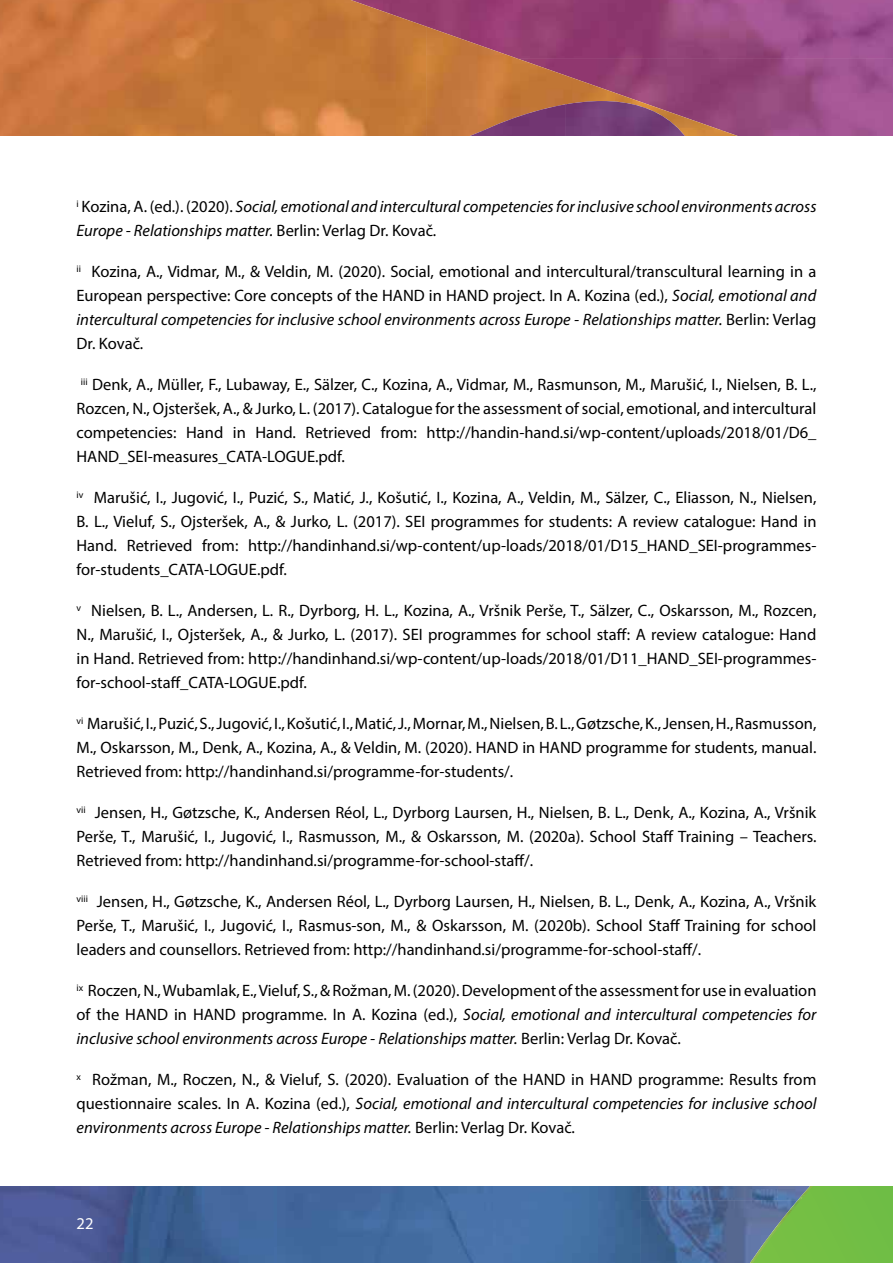
<style>
.page{position:relative;width:893px;height:1263px;background:#fff}
.page>*{position:absolute;margin:0;border:0;box-sizing:border-box;transform-origin:0 0}
.t1{font:16.5px/24px "Myriad Pro";color:#000;text-align:justify}
.t2{font:italic 16.5px/24px "Myriad Pro";color:#000}
.t3{font:16.5px "Myriad Pro";color:#fff}
.s1{font-style:normal}
.s2{font-style:italic}
</style>
<div class="page">
<img style="left:427px;top:0;width:466px;height:58px">
<img style="left:573px;top:58px;width:320px;height:72px">
<img style="left:0;top:1186px;width:132px;height:77px">
<img style="left:132px;top:1186px;width:73px;height:77px">
<div style="left:205px;top:1186px;width:72px;height:77px;background:#44699f"></div>
<img style="left:277px;top:1186px;width:218px;height:77px">
<img style="left:495px;top:1186px;width:145px;height:77px">
<img style="left:640px;top:1186px;width:101px;height:14px">
<img style="left:640px;top:1200px;width:101px;height:63px">
<img style="left:0;top:0;width:427px;height:136px">
<img style="left:426px;top:26px;width:147px;height:78px">
<img style="left:572px;top:78px;width:150px;height:52px">
<img style="left:710px;top:130px;width:156px;height:6px">
<img style="left:741px;top:1186px;width:3px;height:77px">
<img style="left:348px;top:104px;width:217px;height:32px">
<img style="left:565px;top:101px;width:145px;height:35px">
<svg style="left:744px;top:1186px;width:149px;height:77px;background:#6eac5a"></svg>
<p class="t2" style="left:77px;top:194px;width:741px"><sup>i</sup> <span class="s1">Kozina, A. (ed.). (2020).</span> Social, emotional and intercultural competencies for inclusive school environments across<br>Europe - Relationships matter. <span class="s1">Berlin: Verlag Dr. Kovač.</span></p>
<p class="t1" style="left:77px;top:259px;width:741px"><sup>ii</sup> Kozina, A., Vidmar, M., &amp; Veldin, M. (2020). Social, emotional and intercultural/transcultural learning in a European perspective: Core concepts of the HAND in HAND project. In A. Kozina (ed.), <span class="s2">Social, emotional and intercultural competencies for inclusive school environments across Europe - Relationships matter.</span> Berlin: Verlag Dr. Kovač.</p>
<p class="t1" style="left:77px;top:372px;width:741px"><sup>iii</sup> Denk, A., Müller, F., Lubaway, E., Sälzer, C., Kozina, A., Vidmar, M., Rasmunson, M., Marušić, I., Nielsen, B. L., Rozcen, N., Ojsteršek, A., &amp; Jurko, L. (2017). Catalogue for the assessment of social, emotional, and intercultural competencies: Hand in Hand. Retrieved from: http://handin-hand.si/wp-content/uploads/2018/01/D6_ HAND_SEI-measures_CATA-LOGUE.pdf.</p>
<p class="t1" style="left:77px;top:485px;width:741px"><sup>iv</sup> Marušić, I., Jugović, I., Puzić, S., Matić, J., Košutić, I., Kozina, A., Veldin, M., Sälzer, C., Eliasson, N., Nielsen, B. L., Vieluf, S., Ojsteršek, A., &amp; Jurko, L. (2017). SEI programmes for students: A review catalogue: Hand in Hand. Retrieved from: http://handinhand.si/wp-content/up-loads/2018/01/D15_HAND_SEI-programmes&shy;for-students_CATA-LOGUE.pdf.</p>
<p class="t1" style="left:77px;top:598px;width:741px"><sup>v</sup> Nielsen, B. L., Andersen, L. R., Dyrborg, H. L., Kozina, A., Vršnik Perše, T., Sälzer, C., Oskarsson, M., Rozcen, N., Marušić, I., Ojsteršek, A., &amp; Jurko, L. (2017). SEI programmes for school staff: A review catalogue: Hand in Hand. Retrieved from: http://handinhand.si/wp-content/up-loads/2018/01/D11_HAND_SEI-programmes&shy;for-school-staff_CATA-LOGUE.pdf.</p>
<p class="t1" style="left:77px;top:711px;width:741px"><sup>vi</sup> Marušić, I., Puzić, S., Jugović, I., Košutić, I., Matić, J., Mornar, M., Nielsen, B. L., Gøtzsche, K., Jensen, H., Rasmusson, M., Oskarsson, M., Denk, A., Kozina, A., &amp; Veldin, M. (2020). HAND in HAND programme for students, manual.<br>Retrieved from: http://handinhand.si/programme-for-students/.</p>
<p class="t1" style="left:77px;top:800px;width:741px"><sup>vii</sup> Jensen, H., Gøtzsche, K., Andersen Réol, L., Dyrborg Laursen, H., Nielsen, B. L., Denk, A., Kozina, A., Vršnik Perše, T., Marušić, I., Jugović, I., Rasmusson, M., &amp; Oskarsson, M. (2020a). School Staff Training – Teachers.<br>Retrieved from: http://handinhand.si/programme-for-school-staff/.</p>
<p class="t1" style="left:77px;top:889px;width:741px"><sup>viii</sup> Jensen, H., Gøtzsche, K., Andersen Réol, L., Dyrborg Laursen, H., Nielsen, B. L., Denk, A., Kozina, A., Vršnik Perše, T., Marušić, I., Jugović, I., Rasmus-son, M., &amp; Oskarsson, M. (2020b). School Staff Training for school leaders and counsellors. Retrieved from: http://handinhand.si/programme-for-school-staff/.</p>
<p class="t1" style="left:77px;top:978px;width:741px"><sup>ix</sup> Roczen, N., Wubamlak, E., Vieluf, S., &amp; Rožman, M. (2020). Development of the assessment for use in evaluation of the HAND in HAND programme. In A. Kozina (ed.), <span class="s2">Social, emotional and intercultural competencies for inclusive school environments across Europe - Relationships matter.</span> Berlin: Verlag Dr. Kovač.</p>
<p class="t1" style="left:77px;top:1067px;width:741px"><sup>x</sup> Rožman, M., Roczen, N., &amp; Vieluf, S. (2020). Evaluation of the HAND in HAND programme: Results from questionnaire scales. In A. Kozina (ed.), <span class="s2">Social, emotional and intercultural competencies for inclusive school environments across Europe - Relationships matter.</span> Berlin: Verlag Dr. Kovač.</p>
<p class="t3" style="left:77px;top:1213px;width:18px">22</p>
</div>
